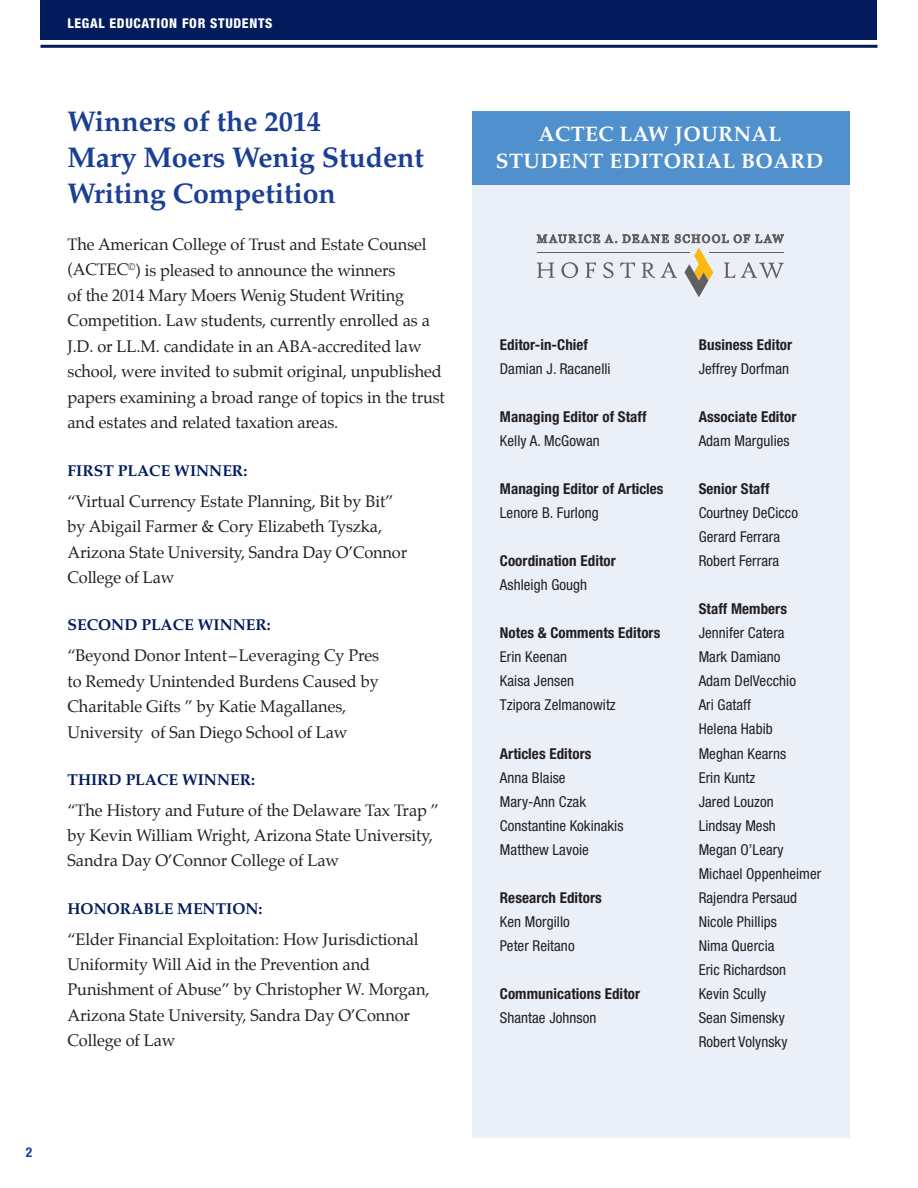
<style>
.page{position:relative;width:918px;height:1188px;background:#fff}
.page>*{position:absolute;margin:0;border:0;box-sizing:border-box;transform-origin:0 0}
.t1{font:700 28.5px/36px "Palatino LT Std";letter-spacing:-.005em;color:#1b3f94}
.t2{font:700 21px/27px "Palatino LT Std";letter-spacing:.02em;color:#fff;text-align:center}
.t3{font:16.5px/25.5px "Palatino";letter-spacing:-.005em;color:#231f20}
.t4{font:700 15.75px "Palatino LT Std";color:#011b5d}
.t5{font:condensed 15px/24px "Helvetica Neue LT Std";letter-spacing:.005em;color:#231f20}
.t6{font:700 condensed 15px "Helvetica Neue LT Std";letter-spacing:.005em;color:#231f20}
.t7{font:800 condensed 13.5px "Helvetica Neue LT Std";letter-spacing:.05em;color:#fff}
.t8{font:700 condensed 13.5px "Helvetica Neue LT Std";color:#1b3f94}
</style>
<div class="page">
<hr style="left:40px;top:45px;width:838px;height:3px;background:#011b5d">
<div style="left:40px;top:0;width:838px;height:40px;background:#011b5d"></div>
<div style="left:472px;top:111px;width:378px;height:1026px;background:#ebf0f8"></div>
<div style="left:472px;top:111px;width:378px;height:74px;background:#5090cc"></div>
<svg style="left:537px;top:234px;width:247px;height:63px"></svg>
<p class="t7" style="left:68px;top:15px;width:206px">LEGAL EDUCATION FOR STUDENTS</p>
<h1 class="t1" style="left:68px;top:104px;width:358px">Winners of the 2014<br>Mary Moers Wenig Student<br>Writing Competition</h1>
<p class="t3" style="left:68px;top:232px;width:379px">The American College of Trust and Estate Counsel (ACTEC<sup>©</sup>) is pleased to announce the winners<br>of the 2014 Mary Moers Wenig Student Writing Competition. Law students, currently enrolled as a J.D. or LL.M. candidate in an ABA-accredited law school, were invited to submit original, unpublished papers examining a broad range of topics in the trust and estates and related taxation areas.</p>
<p class="t4" style="left:68px;top:461px;width:181px">FIRST PLACE WINNER:</p>
<p class="t3" style="left:68px;top:488px;width:341px">“Virtual Currency Estate Planning, Bit by Bit” by Abigail Farmer &amp; Cory Elizabeth Tyszka, Arizona State University, Sandra Day O’Connor College of Law</p>
<p class="t4" style="left:68px;top:616px;width:205px">SECOND PLACE WINNER:</p>
<p class="t3" style="left:68px;top:643px;width:313px">“Beyond Donor Intent–Leveraging Cy Pres to Remedy Unintended Burdens Caused by Charitable Gifts ” by Katie Magallanes, University of San Diego School of Law</p>
<p class="t4" style="left:68px;top:770px;width:189px">THIRD PLACE WINNER:</p>
<p class="t3" style="left:68px;top:797px;width:373px">“The History and Future of the Delaware Tax Trap ” by Kevin William Wright, Arizona State University,<br>Sandra Day O’Connor College of Law</p>
<p class="t4" style="left:68px;top:899px;width:197px">HONORABLE MENTION:</p>
<p class="t3" style="left:68px;top:926px;width:364px">“Elder Financial Exploitation: How Jurisdictional Uniformity Will Aid in the Prevention and Punishment of Abuse” by Christopher W. Morgan, Arizona State University, Sandra Day O’Connor College of Law</p>
<p class="t8" style="left:26px;top:1144px;width:8px">2</p>
<p class="t2" style="left:496px;top:121px;width:329px">ACTEC LAW JOURNAL<br>STUDENT EDITORIAL BOARD</p>
<p class="t6" style="left:500px;top:335px;width:90px">Editor-in-Chief</p>
<p class="t5" style="left:500px;top:356px;width:112px">Damian J. Racanelli</p>
<p class="t6" style="left:500px;top:407px;width:148px">Managing Editor of Staff</p>
<p class="t5" style="left:500px;top:428px;width:101px">Kelly A. McGowan</p>
<p class="t6" style="left:500px;top:479px;width:165px">Managing Editor of Articles</p>
<p class="t5" style="left:500px;top:501px;width:100px">Lenore B. Furlong</p>
<p class="t6" style="left:500px;top:552px;width:117px">Coordination Editor</p>
<p class="t5" style="left:500px;top:573px;width:89px">Ashleigh Gough</p>
<p class="t6" style="left:500px;top:624px;width:162px">Notes &amp; Comments Editors</p>
<p class="t5" style="left:500px;top:645px;width:117px">Erin Keenan<br>Kaisa Jensen<br>Tzipora Zelmanowitz</p>
<p class="t6" style="left:500px;top:744px;width:93px">Articles Editors</p>
<p class="t5" style="left:500px;top:765px;width:125px">Anna Blaise<br>Mary-Ann Czak<br>Constantine Kokinakis<br>Matthew Lavoie</p>
<p class="t6" style="left:500px;top:888px;width:103px">Research Editors</p>
<p class="t5" style="left:500px;top:910px;width:76px">Ken Morgillo<br>Peter Reitano</p>
<p class="t6" style="left:500px;top:985px;width:142px">Communications Editor</p>
<p class="t5" style="left:500px;top:1006px;width:98px">Shantae Johnson</p>
<p class="t6" style="left:699px;top:335px;width:95px">Business Editor</p>
<p class="t5" style="left:699px;top:356px;width:92px">Jeffrey Dorfman</p>
<p class="t6" style="left:699px;top:407px;width:99px">Associate Editor</p>
<p class="t5" style="left:699px;top:428px;width:92px">Adam Margulies</p>
<p class="t6" style="left:699px;top:479px;width:72px">Senior Staff</p>
<p class="t5" style="left:699px;top:501px;width:101px">Courtney DeCicco<br>Gerard Ferrara<br>Robert Ferrara</p>
<p class="t6" style="left:699px;top:600px;width:90px">Staff Members</p>
<p class="t5" style="left:699px;top:621px;width:124px">Jennifer Catera<br>Mark Damiano<br>Adam DelVecchio<br>Ari Gataff<br>Helena Habib<br>Meghan Kearns<br>Erin Kuntz<br>Jared Louzon<br>Lindsay Mesh<br>Megan O’Leary<br>Michael Oppenheimer<br>Rajendra Persaud<br>Nicole Phillips<br>Nima Quercia<br>Eric Richardson<br>Kevin Scully<br>Sean Simensky<br>Robert Volynsky</p>
</div>
